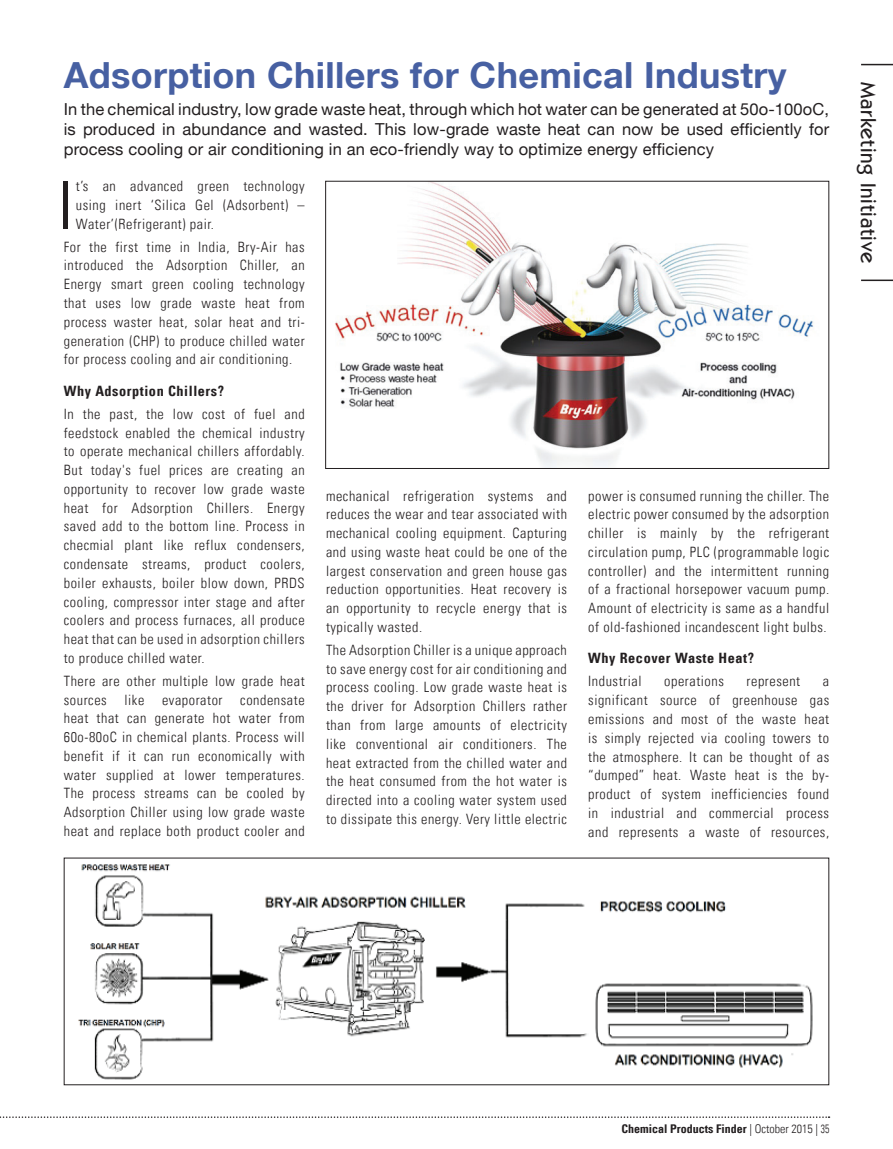
<style>
.page{position:relative;width:893px;height:1149px;background:#fff}
.page>*{position:absolute;margin:0;border:0;box-sizing:border-box;transform-origin:0 0}
.t1{font:300 condensed 66.15px "Univers LT";color:#231f20}
.t2{font:700 36px "Helvetica Neue LT";letter-spacing:.01em;color:#4760a2}
.t3{font:500 21px "Kabel IT Cby BT";letter-spacing:.04em;color:#231f20}
.t4{font:16.5px/19.8px "Helvetica Neue LT";letter-spacing:.01em;color:#231f20;text-align:justify}
.t5{font:300 condensed 14.25px/18.8px "Univers LT";letter-spacing:.04em;color:#231f20;text-align:justify}
.t6{font:700 condensed 14.25px "Univers LT";letter-spacing:.04em;color:#231f20}
.t7{font:700 condensed 12px "Univers LT";color:#231f20}
.s1{font-weight:300}
</style>
<div class="page">
<hr style="left:861px;top:64px;width:32px;height:1px;background:#231f20">
<hr style="left:861px;top:279px;width:32px;height:2px;background:#231f20">
<svg style="left:0;top:1116px;width:829px;height:1px"></svg>
<img style="left:335px;top:183px;width:479px;height:283px">
<div style="left:325px;top:181px;width:504px;height:287px;border:1px solid #231f20"></div>
<img style="left:78px;top:864px;width:735px;height:216px">
<h2 class="t2" style="left:64px;top:53px;width:724px">Adsorption Chillers for Chemical Industry</h2>
<p class="t4" style="left:64px;top:99px;width:767px">In the chemical industry, low grade waste heat, through which hot water can be generated at 50o-100oC, is produced in abundance and wasted. This low-grade waste heat can now be used efficiently for process cooling or air conditioning in an eco-friendly way to optimize energy efficiency</p>
<h1 class="t1" style="left:59px;top:165px;width:16px">I</h1>
<p class="t5" style="left:76px;top:177px;width:230px">t’s an advanced green technology using inert ‘Silica Gel (Adsorbent) – Water’(Refrigerant) pair.</p>
<p class="t5" style="left:64px;top:237px;width:242px">For the first time in India, Bry-Air has introduced the Adsorption Chiller, an Energy smart green cooling technology that uses low grade waste heat from process waster heat, solar heat and tri&shy;generation (CHP) to produce chilled water for process cooling and air conditioning.</p>
<p class="t6" style="left:64px;top:382px;width:162px">Why Adsorption Chillers?</p>
<p class="t5" style="left:64px;top:404px;width:242px">In the past, the low cost of fuel and feedstock enabled the chemical industry to operate mechanical chillers affordably.<br>But today's fuel prices are creating an opportunity to recover low grade waste heat for Adsorption Chillers. Energy saved add to the bottom line. Process in checmial plant like reflux condensers, condensate streams, product coolers, boiler exhausts, boiler blow down, PRDS cooling, compressor inter stage and after coolers and process furnaces, all produce heat that can be used in adsorption chillers to produce chilled water.</p>
<p class="t5" style="left:64px;top:671px;width:242px">There are other multiple low grade heat sources like evaporator condensate heat that can generate hot water from 60o-80oC in chemical plants. Process will benefit if it can run economically with water supplied at lower temperatures.<br>The process streams can be cooled by Adsorption Chiller using low grade waste heat and replace both product cooler and</p>
<p class="t5" style="left:326px;top:486px;width:242px">mechanical refrigeration systems and reduces the wear and tear associated with mechanical cooling equipment. Capturing and using waste heat could be one of the largest conservation and green house gas reduction opportunities. Heat recovery is an opportunity to recycle energy that is typically wasted.</p>
<p class="t5" style="left:326px;top:640px;width:242px">The Adsorption Chiller is a unique approach to save energy cost for air conditioning and process cooling. Low grade waste heat is the driver for Adsorption Chillers rather than from large amounts of electricity like conventional air conditioners. The heat extracted from the chilled water and the heat consumed from the hot water is directed into a cooling water system used to dissipate this energy. Very little electric</p>
<p class="t5" style="left:588px;top:486px;width:242px">power is consumed running the chiller. The electric power consumed by the adsorption chiller is mainly by the refrigerant circulation pump, PLC (programmable logic controller) and the intermittent running of a fractional horsepower vacuum pump.<br>Amount of electricity is same as a handful of old-fashioned incandescent light bulbs.</p>
<p class="t6" style="left:588px;top:649px;width:167px">Why Recover Waste Heat?</p>
<p class="t5" style="left:588px;top:672px;width:55px">Industrial</p>
<p class="t5" style="left:664px;top:672px;width:61px">operations</p>
<p class="t5" style="left:747px;top:672px;width:55px">represent</p>
<p class="t5" style="left:588px;top:672px;width:242px;text-indent:235px">a significant source of greenhouse gas emissions and most of the waste heat is simply rejected via cooling towers to the atmosphere. It can be thought of as “dumped” heat. Waste heat is the by&shy;product of system inefficiencies found in industrial and commercial process and represents a waste of resources,</p>
<h3 class="t3" style="left:881px;top:82px;width:182px;rotate:90deg">Marketing Initiative</h3>
<p class="t7" style="left:621px;top:1120px;width:209px">Chemical Products Finder <span class="s1">| October 2015 | 35</span></p>
</div>
